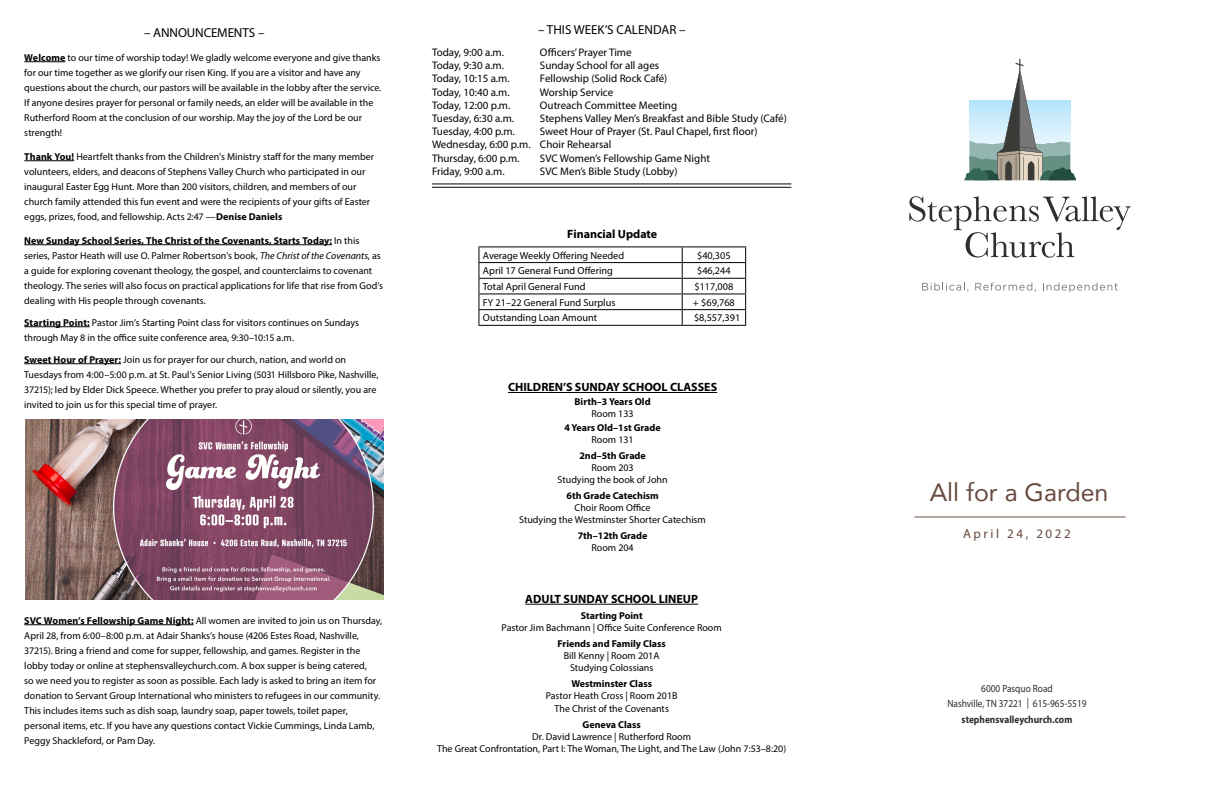
<style>
.page{position:relative;width:1224px;height:792px;background:#fff}
.page>*{position:absolute;margin:0;border:0;box-sizing:border-box;transform-origin:0 0}
.t1{font:25px "Avenir";color:#674a3f}
.t2{font:13px "Myriad Pro";color:#000}
.t3{font:13px "Myriad Pro";letter-spacing:.2em;color:#674a3f}
.t4{font:700 12px "Myriad Pro";color:#000}
.t5{font:11px/13.2px "Myriad Pro";color:#000}
.t6{font:10.5px/15px "Myriad Pro";color:#2d2f2a;text-align:center;scale:.89 1}
.t7{font:700 10.5px "Myriad Pro";color:#2d2f2a;scale:.89 1}
.t8{font:10.2px "Myriad Pro";color:#000}
.t9{font:10px/15px "Myriad Pro";color:#000}
.t10{font:700 10px "Myriad Pro";color:#000}
.s1{font-weight:700}
.s2{font-style:italic}
</style>
<div class="page">
<hr style="left:478px;top:246px;width:204px;height:1px;background:#000">
<hr style="left:682px;top:246px;width:64px;height:1px;background:#000">
<hr style="left:478px;top:262px;width:204px;height:1px;background:#000">
<hr style="left:682px;top:262px;width:64px;height:1px;background:#000">
<hr style="left:478px;top:278px;width:204px;height:1px;background:#000">
<hr style="left:682px;top:278px;width:64px;height:1px;background:#000">
<hr style="left:478px;top:293px;width:204px;height:1px;background:#000">
<hr style="left:682px;top:293px;width:64px;height:1px;background:#000">
<hr style="left:478px;top:309px;width:204px;height:1px;background:#000">
<svg style="left:478px;top:247px;width:1px;height:78px"></svg>
<hr style="left:682px;top:309px;width:64px;height:1px;background:#000">
<svg style="left:682px;top:247px;width:1px;height:78px"></svg>
<svg style="left:745px;top:247px;width:1px;height:78px"></svg>
<hr style="left:478px;top:325px;width:204px;height:1px;background:#000">
<hr style="left:682px;top:325px;width:64px;height:1px;background:#000">
<hr style="left:525px;top:604px;width:173px;height:1px;background:#000">
<hr style="left:432px;top:184px;width:359px;height:1px;background:#000700">
<hr style="left:432px;top:187px;width:359px;height:1px;background:#000700">
<hr style="left:24px;top:61px;width:41px;height:1px;background:#000">
<hr style="left:24px;top:160px;width:50px;height:1px;background:#000">
<hr style="left:24px;top:244px;width:308px;height:1px;background:#000">
<hr style="left:24px;top:326px;width:66px;height:1px;background:#000">
<hr style="left:24px;top:363px;width:97px;height:1px;background:#000">
<hr style="left:24px;top:624px;width:170px;height:1px;background:#000">
<svg style="left:909px;top:196px;width:222px;height:62px"></svg>
<svg style="left:964px;top:59px;width:112px;height:121px"></svg>
<svg style="left:922px;top:283px;width:46px;height:9px"></svg>
<svg style="left:975px;top:282px;width:61px;height:10px"></svg>
<svg style="left:1043px;top:283px;width:75px;height:9px"></svg>
<hr style="left:914px;top:517px;width:212px;height:1px;background:#674a3f">
<hr style="left:508px;top:392px;width:209px;height:1px;background:#000">
<img style="left:26px;top:419px;width:358px;height:180px">
<h2 class="t2" style="left:144px;top:24px;width:122px">– ANNOUNCEMENTS –</h2>
<p class="t9" style="left:24px;top:50px;width:359px"><span class="s1">Welcome</span> to our time of worship today! We gladly welcome everyone and give thanks for our time together as we glorify our risen King. If you are a visitor and have any questions about the church, our pastors will be available in the lobby after the service.<br>If anyone desires prayer for personal or family needs, an elder will be available in the Rutherford Room at the conclusion of our worship. May the joy of the Lord be our strength!</p>
<p class="t9" style="left:24px;top:149px;width:351px"><span class="s1">Thank You!</span> Heartfelt thanks from the Children’s Ministry staff for the many member volunteers, elders, and deacons of Stephens Valley Church who participated in our inaugural Easter Egg Hunt. More than 200 visitors, children, and members of our church family attended this fun event and were the recipients of your gifts of Easter eggs, prizes, food, and fellowship. Acts 2:47 —<span class="s1">Denise Daniels</span></p>
<p class="t9" style="left:24px;top:233px;width:360px"><span class="s1">New Sunday School Series, The Christ of the Covenants, Starts Today:</span> In this series, Pastor Heath will use O. Palmer Robertson’s book, <span class="s2">The Christ of the Covenants</span>, as a guide for exploring covenant theology, the gospel, and counterclaims to covenant theology. The series will also focus on practical applications for life that rise from God’s dealing with His people through covenants.</p>
<p class="t9" style="left:24px;top:315px;width:336px"><span class="s1">Starting Point:</span> Pastor Jim’s Starting Point class for visitors continues on Sundays through May 8 in the office suite conference area, 9:30–10:15 a.m.</p>
<p class="t9" style="left:24px;top:352px;width:356px"><span class="s1">Sweet Hour of Prayer:</span> Join us for prayer for our church, nation, and world on Tuesdays from 4:00–5:00 p.m. at St. Paul’s Senior Living (5031 Hillsboro Pike, Nashville, 37215); led by Elder Dick Speece. Whether you prefer to pray aloud or silently, you are invited to join us for this special time of prayer.</p>
<p class="t9" style="left:24px;top:613px;width:359px"><span class="s1">SVC Women’s Fellowship Game Night:</span> All women are invited to join us on Thursday, April 28, from 6:00–8:00 p.m. at Adair Shanks’s house (4206 Estes Road, Nashville, 37215). Bring a friend and come for supper, fellowship, and games. Register in the lobby today or online at stephensvalleychurch.com. A box supper is being catered,<br>so we need you to register as soon as possible. Each lady is asked to bring an item for donation to Servant Group International who ministers to refugees in our community.<br>This includes items such as dish soap, laundry soap, paper towels, toilet paper, personal items, etc. If you have any questions contact Vickie Cummings, Linda Lamb, Peggy Shackleford, or Pam Day.</p>
<h2 class="t2" style="left:538px;top:21px;width:149px">– THIS WEEK’S CALENDAR –</h2>
<p class="t5" style="left:432px;top:45px;width:74px">Today, 9:00 a.m.</p>
<p class="t5" style="left:540px;top:45px;width:93px">Officers’ Prayer Time</p>
<p class="t5" style="left:432px;top:59px;width:74px">Today, 9:30 a.m.</p>
<p class="t5" style="left:540px;top:59px;width:121px">Sunday School for all ages</p>
<p class="t5" style="left:432px;top:72px;width:79px">Today, 10:15 a.m.</p>
<p class="t5" style="left:540px;top:72px;width:129px">Fellowship (Solid Rock Café)</p>
<p class="t5" style="left:432px;top:85px;width:79px">Today, 10:40 a.m.</p>
<p class="t5" style="left:540px;top:85px;width:75px">Worship Service</p>
<p class="t5" style="left:432px;top:98px;width:80px">Today, 12:00 p.m.</p>
<p class="t5" style="left:540px;top:98px;width:139px">Outreach Committee Meeting</p>
<p class="t5" style="left:432px;top:111px;width:84px">Tuesday, 6:30 a.m.</p>
<p class="t5" style="left:540px;top:111px;width:248px">Stephens Valley Men’s Breakfast and Bible Study (Café)</p>
<p class="t5" style="left:432px;top:125px;width:84px">Tuesday, 4:00 p.m.</p>
<p class="t5" style="left:432px;top:125px;width:327px;text-indent:108px">Sweet Hour of Prayer (St. Paul Chapel, first floor)<br>Wednesday, 6:00 p.m. Choir Rehearsal<br>Thursday, 6:00 p.m.</p>
<p class="t5" style="left:540px;top:151px;width:172px">SVC Women’s Fellowship Game Night</p>
<p class="t5" style="left:432px;top:164px;width:74px">Friday, 9:00 a.m.</p>
<p class="t5" style="left:540px;top:164px;width:139px">SVC Men’s Bible Study (Lobby)</p>
<p class="t4" style="left:567px;top:226px;width:91px">Financial Update</p>
<p class="t8" style="left:483px;top:249px;width:143px">Average Weekly Offering Needed</p>
<p class="t8" style="left:697px;top:249px;width:35px">$40,305</p>
<p class="t8" style="left:483px;top:265px;width:131px">April 17 General Fund Offering</p>
<p class="t8" style="left:697px;top:265px;width:35px">$46,244</p>
<p class="t8" style="left:483px;top:280px;width:104px">Total April General Fund</p>
<p class="t8" style="left:694px;top:280px;width:40px">$117,008</p>
<p class="t8" style="left:483px;top:296px;width:134px">FY 21–22 General Fund Surplus</p>
<p class="t8" style="left:693px;top:296px;width:43px">+ $69,768</p>
<p class="t8" style="left:483px;top:312px;width:116px">Outstanding Loan Amount</p>
<p class="t8" style="left:694px;top:312px;width:48px">$8,557,391</p>
<p class="t4" style="left:508px;top:379px;width:211px">CHILDREN’S SUNDAY SCHOOL CLASSES</p>
<p class="t10" style="left:575px;top:395px;width:78px">Birth–3 Years Old</p>
<p class="t9" style="left:591px;top:406px;width:44px">Room 133</p>
<p class="t10" style="left:564px;top:421px;width:98px">4 Years Old–1st Grade</p>
<p class="t9" style="left:591px;top:432px;width:44px">Room 131</p>
<p class="t10" style="left:579px;top:449px;width:68px">2nd–5th Grade</p>
<p class="t9" style="left:558px;top:462px;width:111px;line-height:12px;text-align:center">Room 203<br>Studying the book of John</p>
<p class="t10" style="left:567px;top:489px;width:94px">6th Grade Catechism</p>
<p class="t9" style="left:519px;top:502px;width:188px;line-height:12px;text-align:center">Choir Room Office<br>Studying the Westminster Shorter Catechism</p>
<p class="t10" style="left:578px;top:529px;width:71px">7th–12th Grade</p>
<p class="t9" style="left:591px;top:540px;width:44px">Room 204</p>
<p class="t4" style="left:525px;top:591px;width:174px">ADULT SUNDAY SCHOOL LINEUP</p>
<p class="t10" style="left:581px;top:609px;width:63px">Starting Point</p>
<p class="t9" style="left:502px;top:620px;width:222px">Pastor Jim Bachmann | Office Suite Conference Room</p>
<p class="t10" style="left:558px;top:637px;width:110px">Friends and Family Class</p>
<p class="t9" style="left:564px;top:649px;width:97px;line-height:12px;text-align:center">Bill Kenny | Room 201A<br>Studying Colossians</p>
<p class="t10" style="left:571px;top:677px;width:82px">Westminster Class</p>
<p class="t9" style="left:546px;top:689px;width:133px;line-height:13px;text-align:center">Pastor Heath Cross | Room 201B<br>The Christ of the Covenants</p>
<p class="t10" style="left:583px;top:718px;width:60px">Geneva Class</p>
<p class="t9" style="left:437px;top:730px;width:351px;line-height:12px;text-align:center">Dr. David Lawrence | Rutherford Room<br>The Great Confrontation, Part I: The Woman, The Light, and The Law (John 7:53–8:20)</p>
<h1 class="t1" style="left:930px;top:472px;width:180px">All for a Garden</h1>
<h2 class="t3" style="left:963px;top:526px;width:109px">April 24, 2022</h2>
<p class="t6" style="left:947px;top:681px;width:158px">6000 Pasquo Road<br>Nashville, TN 37221 | 615-965-5519</p>
<p class="t7" style="left:962px;top:713px;width:126px">stephensvalleychurch.com</p>
</div>
